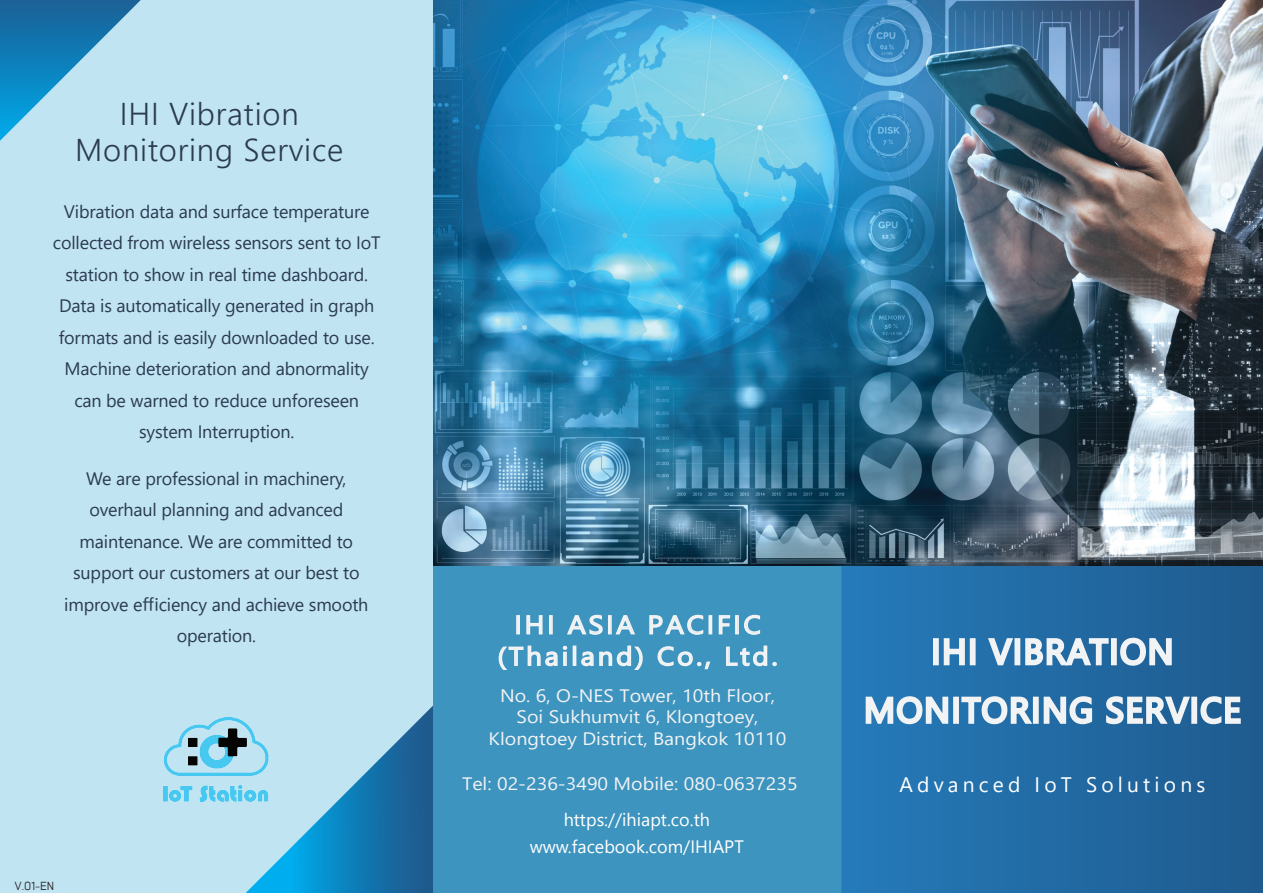
<style>
.page{position:relative;width:1263px;height:893px;background:#fff}
.page>*{position:absolute;margin:0;border:0;box-sizing:border-box;transform-origin:0 0}
.t1{font:300 31.5px/36px "Yu Gothic UI";letter-spacing:.025em;color:#2b3b51;text-align:center}
.t2{font:25.5px/31.5px "Yu Gothic UI";letter-spacing:.1em;color:#f2f3f4;text-align:center;scale:1.09 1}
.t3{font:21px "Yu Gothic UI";letter-spacing:.2em;color:#fff}
.t4{font:18px/31.5px "Yu Gothic UI";letter-spacing:-.01em;color:#2b3b51;text-align:center}
.t5{font:18px/21.6px "Yu Gothic UI";color:#f2f3f4;text-align:center;scale:1.09 1}
.t6{font:18px/27px "Yu Gothic UI";color:#fff;text-align:center}
.t7{font:700 10.5px "Ekkamai New";color:#231f20}
</style>
<div class="page">
<svg style="left:0;top:0;width:434px;height:893px;background:#b4dcee"></svg>
<div style="left:434px;top:566px;width:408px;height:327px;background:#3d94bf"></div>
<div style="left:842px;top:566px;width:421px;height:327px;background:linear-gradient(to right,#257bba,#1f5b8e)"></div>
<div style="left:516px;top:615px;width:4px;height:19px;border:2px solid #f2f3f4"></div>
<svg style="left:526px;top:615px;width:17px;height:20px"></svg>
<div style="left:549px;top:615px;width:4px;height:19px;border:2px solid #f2f3f4"></div>
<svg style="left:567px;top:614px;width:36px;height:21px"></svg>
<div style="left:608px;top:615px;width:4px;height:19px;border:2px solid #f2f3f4"></div>
<svg style="left:615px;top:615px;width:20px;height:20px"></svg>
<svg style="left:649px;top:614px;width:55px;height:21px"></svg>
<div style="left:708px;top:615px;width:4px;height:19px;border:2px solid #f2f3f4"></div>
<svg style="left:718px;top:615px;width:13px;height:20px"></svg>
<div style="left:735px;top:615px;width:4px;height:19px;border:2px solid #f2f3f4"></div>
<svg style="left:744px;top:614px;width:17px;height:21px"></svg>
<svg style="left:498px;top:645px;width:70px;height:25px"></svg>
<div style="left:573px;top:645px;width:3px;height:21px;border:2px solid #f2f3f4"></div>
<svg style="left:581px;top:645px;width:62px;height:25px"></svg>
<svg style="left:657px;top:646px;width:54px;height:24px"></svg>
<svg style="left:726px;top:645px;width:51px;height:22px"></svg>
<svg style="left:864px;top:605px;width:328px;height:159px;background:#4281b2"></svg>
<div style="left:1191px;top:697px;width:6px;height:27px;border:3px solid #f2f3f4"></div>
<svg style="left:1199px;top:695px;width:43px;height:31px"></svg>
<img style="left:164px;top:717px;width:105px;height:85px">
<img style="left:433px;top:0;width:830px;height:566px">
<h1 class="t1" style="left:75px;top:92px;width:270px">IHI Vibration<br>Monitoring Service</h1>
<p class="t4" style="left:53px;top:193px;width:329px">Vibration data and surface temperature collected from wireless sensors sent to IoT station to show in real time dashboard.<br>Data is automatically generated in graph formats and is easily downloaded to use.<br>Machine deterioration and abnormality can be warned to reduce unforeseen system Interruption.</p>
<p class="t4" style="left:64px;top:460px;width:306px">We are professional in machinery, overhaul planning and advanced maintenance. We are committed to support our customers at our best to improve efficiency and achieve smooth operation.</p>
<p class="t7" style="left:15px;top:878px;width:41px">V.01-EN</p>
<h2 class="t2" style="left:497px;top:605px;width:258px">IHI ASIA PACIFIC (Thailand) Co., Ltd.</h2>
<p class="t5" style="left:489px;top:682px;width:275px">No. 6, O-NES Tower, 10th Floor,<br>Soi Sukhumvit 6, Klongtoey,<br>Klongtoey District, Bangkok 10110</p>
<p class="t5" style="left:462px;top:770px;width:309px">Tel: 02-236-3490 Mobile: 080-0637235</p>
<p class="t3" style="left:899px;top:765px;width:307px">Advanced IoT Solutions</p>
<p class="t6" style="left:530px;top:804px;width:215px">https://ihiapt.co.th www.facebook.com/IHIAPT</p>
</div>
